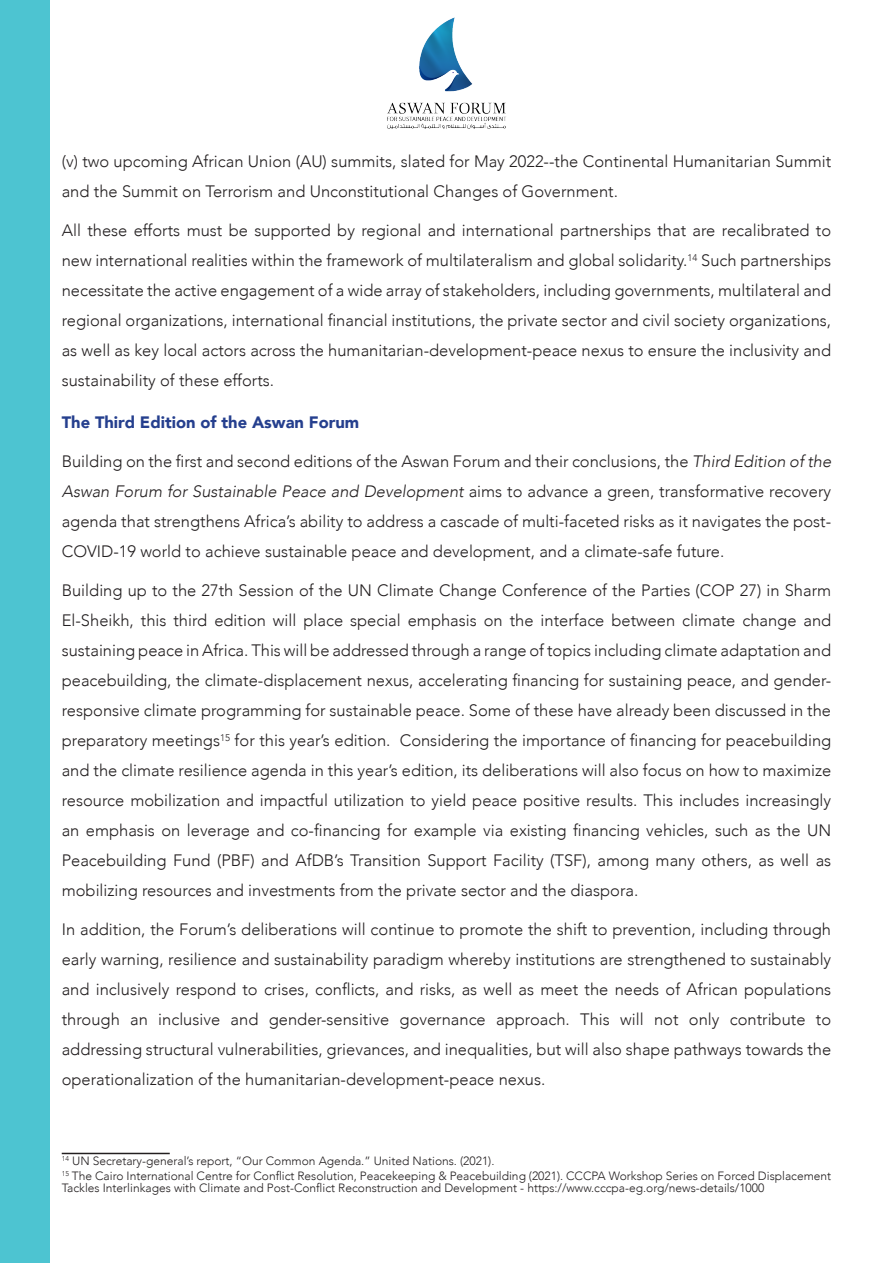
<style>
.page{position:relative;width:893px;height:1263px;background:#fff}
.page>*{position:absolute;margin:0;border:0;box-sizing:border-box;transform-origin:0 0}
.Page_Header_Subtext{font:300 16.5px/30px "Avenir";color:#231f20;text-align:justify}
.Page_Header_Subtext-2{font:900 16.5px "Avenir";color:#253f8e}
.Paragraph_Style_2{font:300 12px/12px "Avenir";color:#231f20}
.s1{font-style:italic}
</style>
<div class="page">
<img style="left:387px;top:17px;width:119px;height:112px">
<hr style="left:62px;top:1153px;width:108px;height:1px;background:#231f20">
<div style="left:0;top:0;width:49px;height:1263px;background:#4dc4d1"></div>
<p class="Page_Header_Subtext" style="left:62px;top:147px;width:771px">(v) two upcoming African Union (AU) summits, slated for May 2022--the Continental Humanitarian Summit and the Summit on Terrorism and Unconstitutional Changes of Government.</p>
<p class="Page_Header_Subtext" style="left:62px;top:216px;width:771px">All these efforts must be supported by regional and international partnerships that are recalibrated to new international realities within the framework of multilateralism and global solidarity.<sup>14</sup> Such partnerships necessitate the active engagement of a wide array of stakeholders, including governments, multilateral and regional organizations, international financial institutions, the private sector and civil society organizations, as well as key local actors across the humanitarian-development-peace nexus to ensure the inclusivity and sustainability of these efforts.</p>
<p class="Page_Header_Subtext-2" style="left:62px;top:408px;width:299px">The Third Edition of the Aswan Forum</p>
<p class="Page_Header_Subtext" style="left:62px;top:447px;width:771px">Building on the first and second editions of the Aswan Forum and their conclusions, the <span class="s1">Third Edition of the Aswan Forum for Sustainable Peace and Development</span> aims to advance a green, transformative recovery agenda that strengthens Africa’s ability to address a cascade of multi-faceted risks as it navigates the post-COVID-19 world to achieve sustainable peace and development, and a climate-safe future.</p>
<p class="Page_Header_Subtext" style="left:62px;top:576px;width:771px">Building up to the 27th Session of the UN Climate Change Conference of the Parties (COP 27) in Sharm El-Sheikh, this third edition will place special emphasis on the interface between climate change and sustaining peace in Africa. This will be addressed through a range of topics including climate adaptation and peacebuilding, the climate-displacement nexus, accelerating financing for sustaining peace, and gender&shy;responsive climate programming for sustainable peace. Some of these have already been discussed in the preparatory meetings<sup>15</sup> for this year’s edition. Considering the importance of financing for peacebuilding and the climate resilience agenda in this year’s edition, its deliberations will also focus on how to maximize resource mobilization and impactful utilization to yield peace positive results. This includes increasingly an emphasis on leverage and co-financing for example via existing financing vehicles, such as the UN Peacebuilding Fund (PBF) and AfDB’s Transition Support Facility (TSF), among many others, as well as mobilizing resources and investments from the private sector and the diaspora.</p>
<p class="Page_Header_Subtext" style="left:62px;top:915px;width:771px">In addition, the Forum’s deliberations will continue to promote the shift to prevention, including through early warning, resilience and sustainability paradigm whereby institutions are strengthened to sustainably and inclusively respond to crises, conflicts, and risks, as well as meet the needs of African populations through an inclusive and gender-sensitive governance approach. This will not only contribute to addressing structural vulnerabilities, grievances, and inequalities, but will also shape pathways towards the operationalization of the humanitarian-development-peace nexus.</p>
<p class="Paragraph_Style_2" style="left:62px;top:1155px;width:434px"><sup>14</sup> UN Secretary-general’s report, “Our Common Agenda.” United Nations. (2021).</p>
<p class="Paragraph_Style_2" style="left:62px;top:1170px;width:771px"><sup>15</sup> The Cairo International Centre for Conflict Resolution, Peacekeeping &amp; Peacebuilding (2021). CCCPA Workshop Series on Forced Displacement<br>Tackles Interlinkages with Climate and Post-Conflict Reconstruction and Development - https://www.cccpa-eg.org/news-details/1000</p>
</div>
